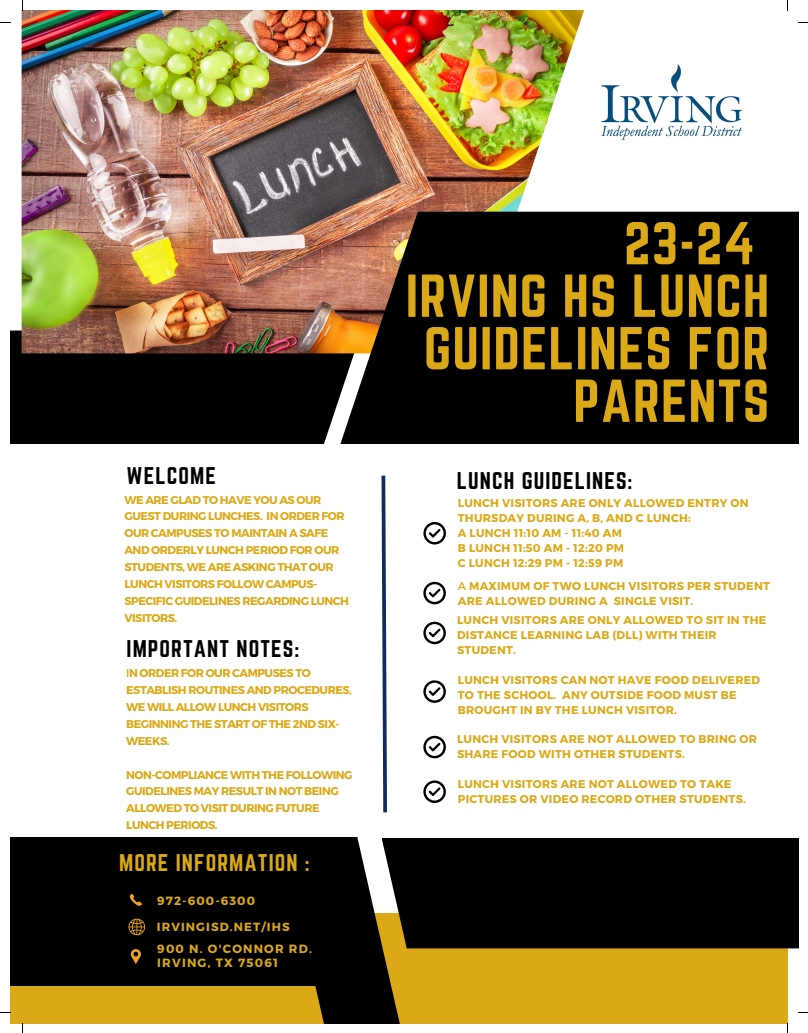
<style>
.page{position:relative;width:808px;height:1033px;background:#fff}
.page>*{position:absolute;margin:0;border:0;box-sizing:border-box;transform-origin:0 0}
.t1{font:52.88px/52.5px "Norwester";letter-spacing:.02em;color:#dba916;text-align:right}
.t2{font:21.12px "Norwester";letter-spacing:.05em;color:#000}
.t3{font:21.12px "Norwester";letter-spacing:.05em;color:#dba916}
.t4{font:700 11.88px "Montserrat";letter-spacing:.1em;color:#dba916}
.t5{font:700 11.75px "Montserrat";letter-spacing:.095em;color:#dba916}
.t6{font:700 11.25px/15px "Montserrat";letter-spacing:.02em;color:#dba916}
.t7{font:700 11.25px/16.9px "Montserrat";letter-spacing:-.04em;color:#dba916}
.s1{font-weight:400}
</style>
<div class="page">
<div style="left:10px;top:330px;width:330px;height:114px;background:#000"></div>
<img style="left:22px;top:10px;width:562px;height:343px">
<svg style="left:340px;top:212px;width:458px;height:232px;background:#110c08"></svg>
<div style="left:352px;top:913px;width:435px;height:110px;background:#dba916"></div>
<div style="left:404px;top:838px;width:394px;height:110px;background:#000"></div>
<div style="left:10px;top:837px;width:394px;height:186px;background:#000"></div>
<svg style="left:423px;top:522px;width:23px;height:22px"></svg>
<svg style="left:423px;top:621px;width:23px;height:23px"></svg>
<svg style="left:423px;top:680px;width:23px;height:23px"></svg>
<svg style="left:423px;top:735px;width:23px;height:23px"></svg>
<svg style="left:423px;top:780px;width:23px;height:23px"></svg>
<svg style="left:381px;top:475px;width:6px;height:338px"></svg>
<svg style="left:124px;top:888px;width:24px;height:50px"></svg>
<svg style="left:124px;top:944px;width:24px;height:24px"></svg>
<div style="left:10px;top:985px;width:352px;height:38px;background:#dba916"></div>
<img style="left:555px;top:55px;width:187px;height:93px">
<svg style="left:423px;top:582px;width:23px;height:22px"></svg>
<p class="t2" style="left:127px;top:463px;width:91px">WELCOME</p>
<p class="t7" style="left:124px;top:490px;width:226px">WE ARE GLAD TO HAVE YOU AS OUR<br>GUEST DURING LUNCHES. IN ORDER FOR<br>OUR CAMPUSES TO MAINTAIN A SAFE<br>AND ORDERLY LUNCH PERIOD FOR OUR<br>STUDENTS, WE ARE ASKING THAT OUR<br>LUNCH VISITORS FOLLOW CAMPUS-<br>SPECIFIC GUIDELINES REGARDING LUNCH<br>VISITORS.</p>
<p class="t2" style="left:127px;top:635px;width:174px">IMPORTANT NOTES:</p>
<p class="t7" style="left:126px;top:664px;width:227px"><span class="s1">I</span>N ORDER FOR OUR CAMPUSES TO<br>ESTABLISH ROUTINES AND PROCEDURES,<br>WE WILL ALLOW LUNCH VISITORS<br>BEGINNING THE START OF THE 2ND SIX-<br>WEEKS.</p>
<p class="t7" style="left:126px;top:765px;width:228px">NON-COMPLIANCE WITH THE FOLLOWING<br>GUIDELINES MAY RESULT IN NOT BEING<br>ALLOWED TO VISIT DURING FUTURE<br>LUNCH PERIODS.</p>
<p class="t3" style="left:119px;top:850px;width:192px">MORE INFORMATION :</p>
<p class="t4" style="left:157px;top:892px;width:99px">972-600-6300</p>
<p class="t5" style="left:157px;top:919px;width:134px">IRVINGISD.NET/IHS</p>
<p class="t4" style="left:157px;top:941px;width:156px">900 N. O'CONNOR RD.</p>
<p class="t4" style="left:157px;top:955px;width:122px">IRVING, TX 75061</p>
<p class="t1" style="left:624px;top:217px;width:132px">23-24</p>
<p class="t1" style="left:405px;top:269px;width:365px">IRVING HS LUNCH<br>GUIDELINES FOR<br>PARENTS</p>
<p class="t2" style="left:457px;top:467px;width:177px">LUNCH GUIDELINES:</p>
<p class="t6" style="left:458px;top:495px;width:292px">LUNCH VISITORS ARE ONLY ALLOWED ENTRY ON<br>THURSDAY DURING A, B, AND C LUNCH:</p>
<p class="t6" style="left:458px;top:525px;width:165px">A LUNCH 11:10 AM - 11:40 AM</p>
<p class="t6" style="left:458px;top:540px;width:168px">B LUNCH 11:50 AM - 12:20 PM</p>
<p class="t6" style="left:458px;top:555px;width:167px">C LUNCH 12:29 PM - 12:59 PM</p>
<p class="t6" style="left:458px;top:577px;width:313px"><span class="s1">A</span> MAXIMUM OF TWO LUNCH VISITORS PER STUDENT<br>ARE ALLOWED DURING A SINGLE VISIT.</p>
<p class="t6" style="left:457px;top:612px;width:311px">LUNCH VISITORS ARE ONLY ALLOWED TO SIT IN THE<br>DISTANCE LEARNING LAB (DLL) WITH THEIR<br>STUDENT.</p>
<p class="t6" style="left:458px;top:671px;width:304px">LUNCH VISITORS CAN NOT HAVE FOOD DELIVERED<br>TO THE SCHOOL. ANY OUTSIDE FOOD MUST BE<br>BROUGHT IN BY THE LUNCH VISITOR.</p>
<p class="t6" style="left:457px;top:731px;width:301px">LUNCH VISITORS ARE NOT ALLOWED TO BRING OR<br>SHARE FOOD WITH OTHER STUDENTS.</p>
<p class="t6" style="left:458px;top:775px;width:289px">LUNCH VISITORS ARE NOT ALLOWED TO TAKE<br>PICTURES OR VIDEO RECORD OTHER STUDENTS.</p>
</div>
